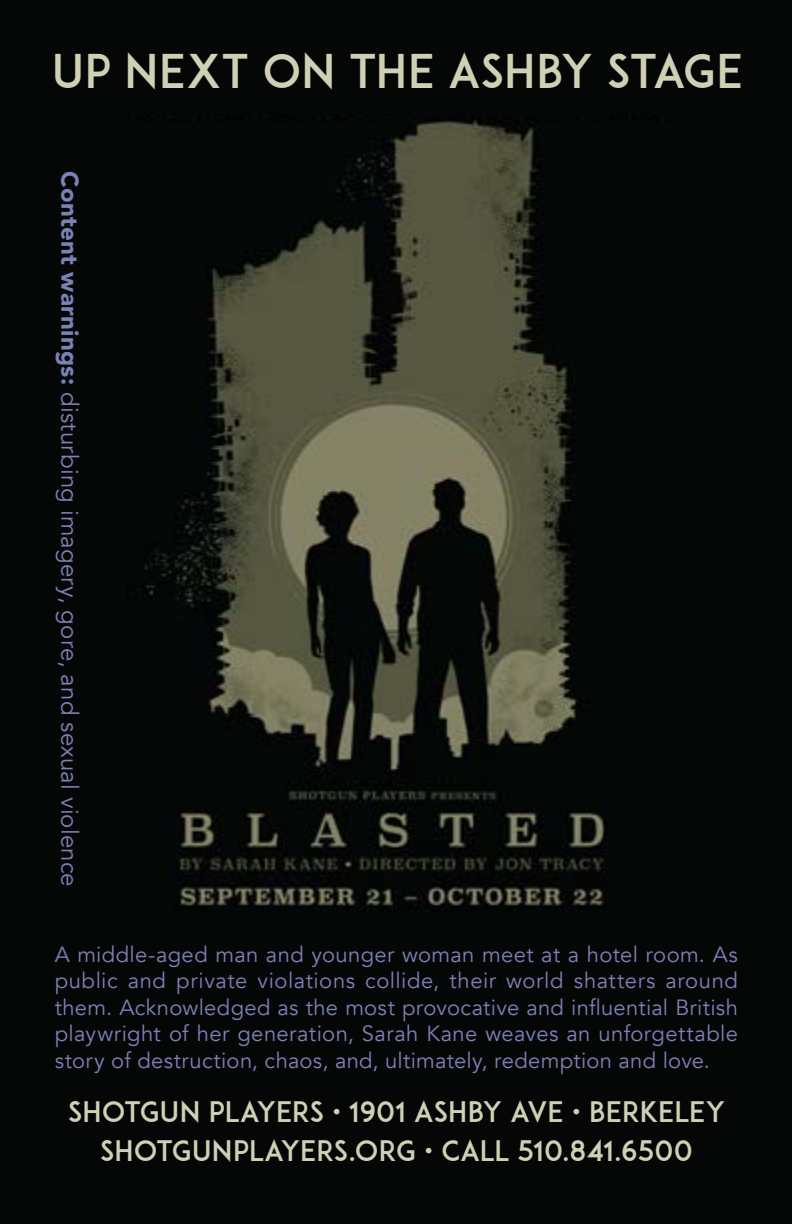
<style>
.page{position:relative;width:792px;height:1224px;background:#050706}
.page>*{position:absolute;margin:0;border:0;box-sizing:border-box;transform-origin:0 0}
.t1{font:46px "ADAM.CGPRO";letter-spacing:-.005em;color:#d0d0b4}
.t2{font:28px/39px "ADAM.CGPRO";color:#d0d0b4;text-align:center}
.t3{font:24px "Avenir";letter-spacing:.005em;color:#7a82b7}
.t4{font:22px/26.4px "Avenir";letter-spacing:.01em;color:#7a82b7;text-align:justify}
.s1{font-weight:900}
</style>
<div class="page">
<img style="left:144px;top:120px;width:462px;height:786px">
<h1 class="t1" style="left:52px;top:43px;width:693px">UP NEXT ON THE ASHBY STAGE</h1>
<p class="t3" style="left:84px;top:171px;width:717px;rotate:90deg"><span class="s1">Content warnings:</span> disturbing imagery, gore, and sexual violence</p>
<p class="t4" style="left:55px;top:942px;width:685px">A middle-aged man and younger woman meet at a hotel room. As public and private violations collide, their world shatters around them. Acknowledged as the most provocative and influential British playwright of her generation, Sarah Kane weaves an unforgettable story of destruction, chaos, and, ultimately, redemption and love.</p>
<p class="t2" style="left:68px;top:1092px;width:659px">SHOTGUN PLAYERS • 1901 ASHBY AVE • BERKELEY<br>SHOTGUNPLAYERS.ORG • CALL 510.841.6500</p>
</div>
